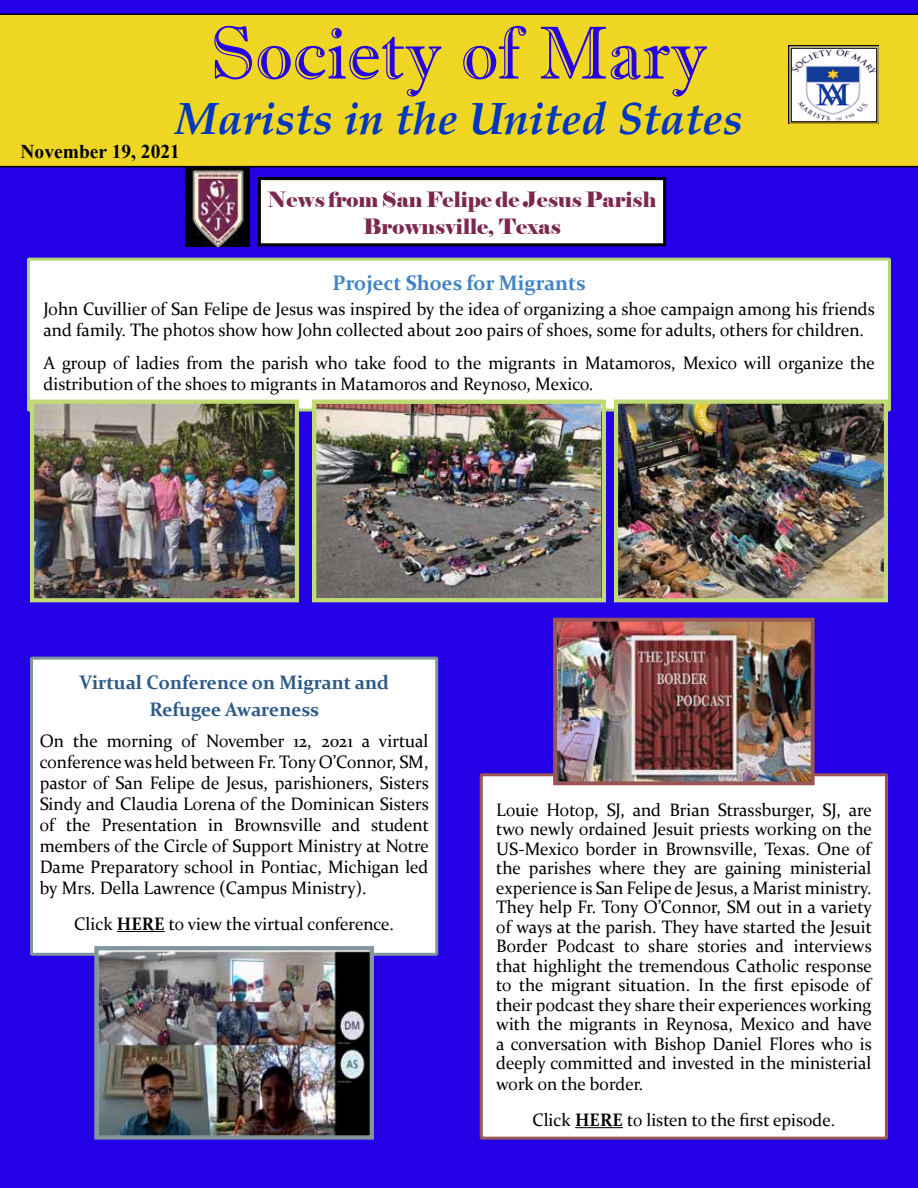
<style>
.page{position:relative;width:918px;height:1188px;background:#2400e6}
.page>*{position:absolute;margin:0;border:0;box-sizing:border-box;transform-origin:0 0}
.t1{font:75px "Imprint MT Shadow";color:#2400e6}
.t2{font:italic 700 45px "Palatino Linotype";color:#0037c1}
.t3{font:21px/27px "Elephant";color:#7c274f;text-align:center}
.t4{font:700 21px "Constantia";color:#4083c4}
.t5{font:700 19.5px/27px "Constantia";color:#2c5a88;text-align:center}
.t6{font:700 19.5px "Times New Roman";color:#000}
.t7{font:18px/19.6px "Constantia";color:#000}
.s1{font-weight:700}
</style>
<div class="page">
<div style="left:0;top:14px;width:918px;height:153px;background:#efd623"></div>
<img style="left:788px;top:45px;width:90px;height:78px">
<svg style="left:256px;top:176px;width:412px;height:72px"></svg>
<img style="left:186px;top:167px;width:63px;height:79px">
<div style="left:28px;top:259px;width:862px;height:151px;background:#fff"></div>
<div style="left:27px;top:258px;width:864px;height:154px;border:3px solid #b3d676"></div>
<img style="left:310px;top:399px;width:298px;height:205px">
<img style="left:612px;top:398px;width:278px;height:206px">
<img style="left:28px;top:398px;width:273px;height:206px">
<div style="left:32px;top:658px;width:405px;height:296px;background:#fff"></div>
<hr style="left:117px;top:931px;width:48px;height:1px;background:#000">
<div style="left:30px;top:657px;width:408px;height:299px;border:3px solid #7f959d"></div>
<img style="left:92px;top:946px;width:284px;height:196px">
<div style="left:481px;top:775px;width:405px;height:363px;background:#fff"></div>
<hr style="left:575px;top:1127px;width:48px;height:1px;background:#000">
<div style="left:480px;top:773px;width:408px;height:367px;border:3px solid #985757"></div>
<img style="left:551px;top:616px;width:266px;height:170px">
<h1 class="t1" style="left:210px;top:9px;width:499px">Society of Mary</h1>
<h2 class="t2" style="left:175px;top:87px;width:569px">Marists in the United States</h2>
<p class="t6" style="left:21px;top:137px;width:161px">November 19, 2021</p>
<p class="t3" style="left:268px;top:187px;width:390px">News from San Felipe de Jesus Parish<br>Brownsville, Texas</p>
<p class="t4" style="left:333px;top:268px;width:254px">Project Shoes for Migrants</p>
<p class="t7" style="left:44px;top:298px;width:833px;line-height:21px">John Cuvillier of San Felipe de Jesus was inspired by the idea of organizing a shoe campaign among his friends and family. The photos show how John collected about 200 pairs of shoes, some for adults, others for children.</p>
<p class="t7" style="left:44px;top:352px;width:833px;line-height:21px">A group of ladies from the parish who take food to the migrants in Matamoros, Mexico will organize the distribution of the shoes to migrants in Matamoros and Reynoso, Mexico.</p>
<p class="t5" style="left:79px;top:668px;width:311px">Virtual Conference on Migrant and<br>Refugee Awareness</p>
<p class="t7" style="left:40px;top:730px;width:391px;line-height:21px;text-align:justify">On the morning of November 12, 2021 a virtual conference was held between Fr. Tony O’Connor, SM, pastor of San Felipe de Jesus, parishioners, Sisters Sindy and Claudia Lorena of the Dominican Sisters of the Presentation in Brownsville and student members of the Circle of Support Ministry at Notre Dame Preparatory school in Pontiac, Michigan led by Mrs. Della Lawrence (Campus Ministry).</p>
<p class="t7" style="left:74px;top:913px;width:321px">Click <span class="s1">HERE</span> to view the virtual conference.</p>
<p class="t7" style="left:496px;top:799px;width:377px;text-align:justify">Louie Hotop, SJ, and Brian Strassburger, SJ, are two newly ordained Jesuit priests working on the US-Mexico border in Brownsville, Texas. One of the parishes where they are gaining ministerial experience is San Felipe de Jesus, a Marist ministry.<br>They help Fr. Tony O’Connor, SM out in a variety of ways at the parish. They have started the Jesuit Border Podcast to share stories and interviews that highlight the tremendous Catholic response to the migrant situation. In the first episode of their podcast they share their experiences working with the migrants in Reynosa, Mexico and have a conversation with Bishop Daniel Flores who is deeply committed and invested in the ministerial work on the border.</p>
<p class="t7" style="left:532px;top:1109px;width:305px">Click <span class="s1">HERE</span> to listen to the first episode.</p>
</div>
